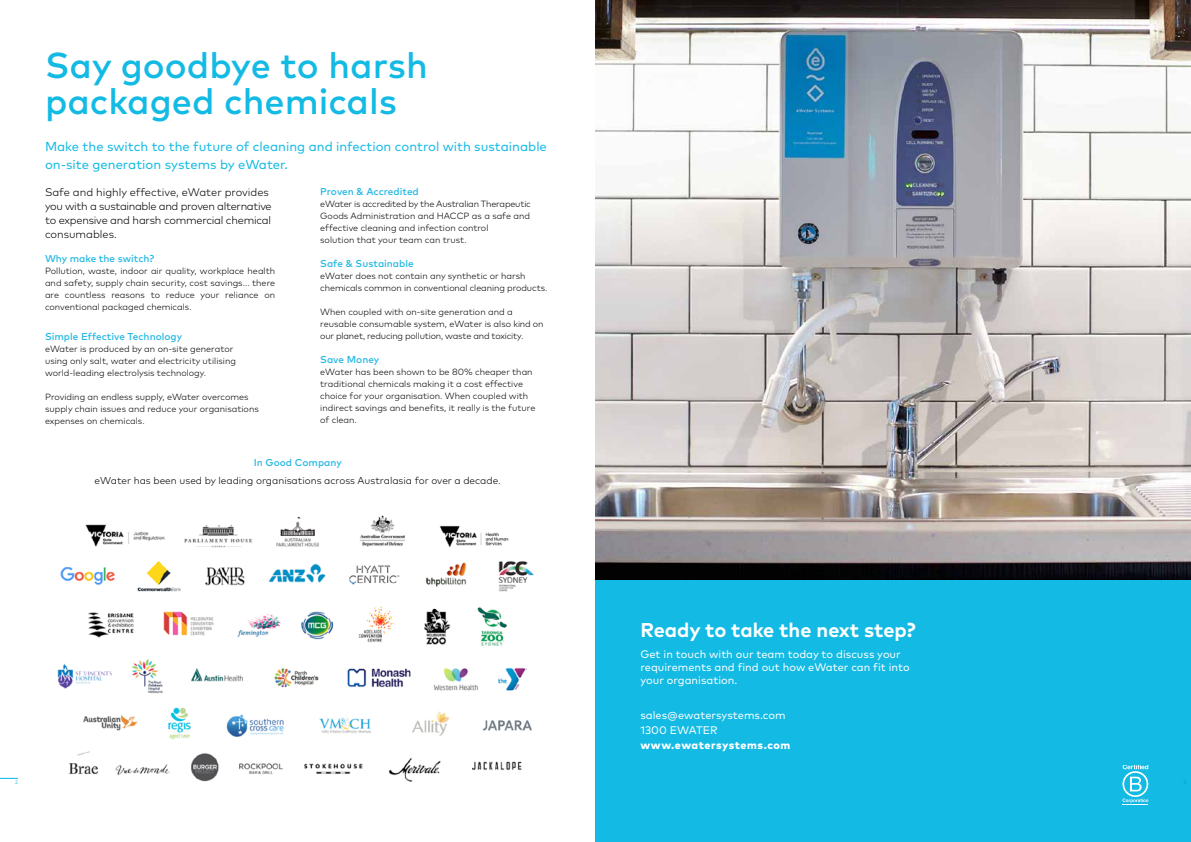
<style>
.page{position:relative;width:1191px;height:842px;background:#fff}
.page>*{position:absolute;margin:0;border:0;box-sizing:border-box;transform-origin:0 0}
.t1{font:500 36px/36px "Mark Pro";color:#12bae4}
.t2{font:700 20px "Mark Pro";color:#fff}
.t3{font:13px/18px "Mark Pro";color:#12bae4}
.t4{font:11px/13.2px "Mark Pro";color:#fff}
.t5{font:300 11px/14px "Mark Pro";letter-spacing:-.02em;color:#000}
.t6{font:800 11px "Mark Pro";letter-spacing:.045em;color:#fff}
.t7{font:500 10px "Mark Pro";color:#25b8e4}
.t8{font:300 10px "Mark Pro";color:#000}
.t9{font:300 9px/12px "Mark Pro";color:#000}
.t10{font:5px "Mark Pro";color:#12bae4}
</style>
<div class="page">
<svg style="left:0;top:778px;width:18px;height:1px"></svg>
<div style="left:595px;top:577px;width:596px;height:265px;background:#12bae4"></div>
<svg style="left:1122px;top:765px;width:27px;height:40px"></svg>
<img style="left:57px;top:515px;width:477px;height:267px">
<img style="left:595px;top:0;width:596px;height:579px">
<h1 class="t1" style="left:45px;top:45px;width:384px">Say goodbye to harsh packaged chemicals</h1>
<h3 class="t3" style="left:45px;top:136px;width:503px">Make the switch to the future of cleaning and infection control with sustainable on-site generation systems by eWater.</h3>
<p class="t7" style="left:320px;top:184px;width:100px">Proven &amp; Accredited</p>
<p class="t9" style="left:320px;top:197px;width:212px">eWater is accredited by the Australian Therapeutic Goods Administration and HACCP as a safe and effective cleaning and infection control<br>solution that your team can trust.</p>
<p class="t7" style="left:320px;top:256px;width:95px">Safe &amp; Sustainable</p>
<p class="t9" style="left:320px;top:269px;width:229px">eWater does not contain any synthetic or harsh chemicals common in conventional cleaning products.</p>
<p class="t9" style="left:320px;top:305px;width:225px">When coupled with on-site generation and a reusable consumable system, eWater is also kind on our planet, reducing pollution, waste and toxicity.</p>
<p class="t7" style="left:320px;top:352px;width:61px">Save Money</p>
<p class="t9" style="left:320px;top:365px;width:217px">eWater has been shown to be 80% cheaper than traditional chemicals making it a cost effective choice for your organisation. When coupled with indirect savings and benefits, it really is the future of clean.</p>
<p class="t7" style="left:254px;top:455px;width:90px">In Good Company</p>
<p class="t8" style="left:95px;top:473px;width:408px">eWater has been used by leading organisations across Australasia for over a decade.</p>
<p class="t5" style="left:45px;top:184px;width:228px">Safe and highly effective, eWater provides you with a sustainable and proven alternative to expensive and harsh commercial chemical consumables.</p>
<p class="t7" style="left:45px;top:251px;width:111px">Why make the switch?</p>
<p class="t9" style="left:45px;top:264px;width:232px;text-align:justify">Pollution, waste, indoor air quality, workplace health and safety, supply chain security, cost savings... there are countless reasons to reduce your reliance on conventional packaged chemicals.</p>
<p class="t7" style="left:45px;top:329px;width:139px">Simple Effective Technology</p>
<p class="t9" style="left:45px;top:342px;width:192px">eWater is produced by an on-site generator using only salt, water and electricity utilising world-leading electrolysis technology.</p>
<p class="t9" style="left:45px;top:390px;width:215px">Providing an endless supply, eWater overcomes supply chain issues and reduce your organisations expenses on chemicals.</p>
<p class="t10" style="left:15px;top:778px;width:4px">2</p>
<h2 class="t2" style="left:640px;top:615px;width:277px">Ready to take the next step?</h2>
<p class="t4" style="left:640px;top:646px;width:271px">Get in touch with our team today to discuss your requirements and find out how eWater can fit into your organisation.</p>
<p class="t4" style="left:640px;top:706px;width:146px;line-height:15px">sales@ewatersystems.com<br>1300 EWATER</p>
<p class="t6" style="left:640px;top:736px;width:151px">www.ewatersystems.com</p>
</div>
